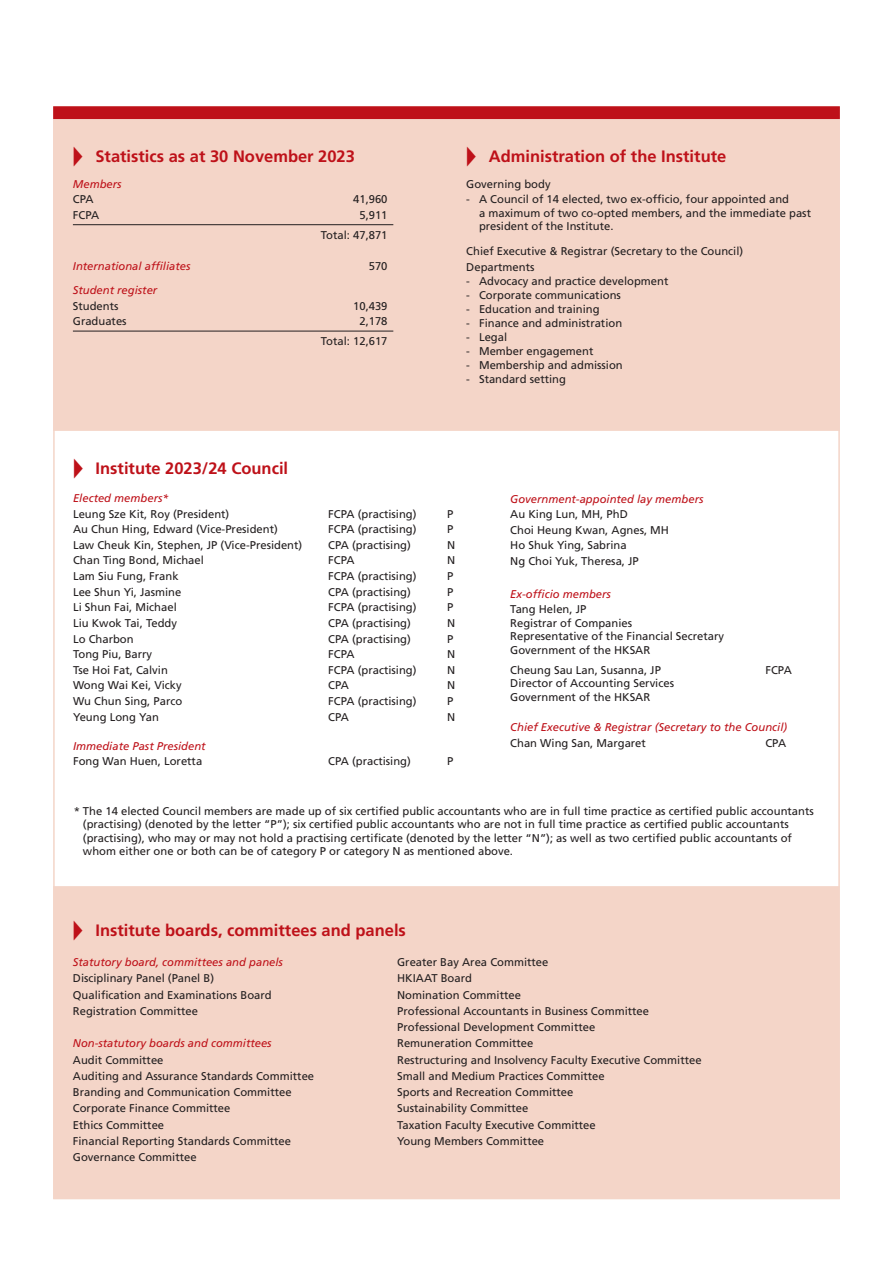
<style>
.page{position:relative;width:893px;height:1263px;background:#fff}
.page>*{position:absolute;margin:0;border:0;box-sizing:border-box;transform-origin:0 0}
.t1{font:700 16.5px "Frutiger";color:#be1119}
.t2{font:11.25px/16.2px "Frutiger";color:#231f20}
.t3{font:italic 11.25px "Frutiger";color:#be1119}
</style>
<div class="page">
<div style="left:54px;top:887px;width:785px;height:311px;background:#f4d5c8"></div>
<div style="left:53px;top:886px;width:787px;height:313px;border:2px solid #f4d5c8"></div>
<div style="left:53px;top:119px;width:787px;height:312px;background:#f4d5c8"></div>
<div style="left:53px;top:106px;width:787px;height:13px;background:#be1119;border:2px solid #be1119"></div>
<hr style="left:73px;top:331px;width:320px;height:1px;background:#231f20">
<hr style="left:73px;top:224px;width:320px;height:1px;background:#231f20">
<h1 class="t1" style="left:73px;top:147px;width:284px">◆ Statistics as at 30 November 2023</h1>
<p class="t3" style="left:73px;top:177px;width:50px">Members</p>
<p class="t2" style="left:73px;top:191px;width:22px">CPA</p>
<p class="t2" style="left:353px;top:191px;width:36px">41,960</p>
<p class="t2" style="left:73px;top:207px;width:28px">FCPA</p>
<p class="t2" style="left:321px;top:205px;width:68px;line-height:20px;text-align:right">5,911<br>Total: 47,871</p>
<p class="t3" style="left:73px;top:260px;width:119px">International affiliates</p>
<p class="t2" style="left:369px;top:258px;width:20px">570</p>
<p class="t3" style="left:73px;top:284px;width:86px">Student register</p>
<p class="t2" style="left:73px;top:298px;width:47px">Students</p>
<p class="t2" style="left:353px;top:298px;width:36px">10,439</p>
<p class="t2" style="left:73px;top:313px;width:55px">Graduates</p>
<p class="t2" style="left:321px;top:312px;width:68px;line-height:20px;text-align:right">2,178<br>Total: 12,617</p>
<h1 class="t1" style="left:466px;top:147px;width:262px">◆ Administration of the Institute</h1>
<p class="t2" style="left:466px;top:176px;width:86px">Governing body</p>
<p class="t2" style="left:479px;top:193px;width:333px;line-height:13.5px;text-indent:-13px">- A Council of 14 elected, two ex-officio, four appointed and<br>a maximum of two co-opted members, and the immediate past president of the Institute.</p>
<p class="t2" style="left:466px;top:242px;width:278px;line-height:17px">Chief Executive &amp; Registrar (Secretary to the Council)<br>Departments</p>
<p class="t2" style="left:466px;top:273px;width:204px">- Advocacy and practice development</p>
<p class="t2" style="left:466px;top:287px;width:156px">- Corporate communications</p>
<p class="t2" style="left:466px;top:301px;width:135px">- Education and training</p>
<p class="t2" style="left:466px;top:315px;width:157px">- Finance and administration</p>
<p class="t2" style="left:466px;top:329px;width:42px">- Legal</p>
<p class="t2" style="left:466px;top:343px;width:129px">- Member engagement</p>
<p class="t2" style="left:466px;top:357px;width:158px">- Membership and admission</p>
<p class="t2" style="left:466px;top:371px;width:101px">- Standard setting</p>
<h1 class="t1" style="left:73px;top:459px;width:217px">◆ Institute 2023/24 Council</h1>
<p class="t3" style="left:73px;top:492px;width:97px">Elected members*</p>
<p class="t2" style="left:73px;top:506px;width:158px">Leung Sze Kit, Roy (President)</p>
<p class="t2" style="left:328px;top:506px;width:90px">FCPA (practising)</p>
<p class="t2" style="left:447px;top:506px;width:8px">P</p>
<p class="t2" style="left:73px;top:521px;width:206px">Au Chun Hing, Edward (Vice-President)</p>
<p class="t2" style="left:328px;top:521px;width:90px">FCPA (practising)</p>
<p class="t2" style="left:447px;top:521px;width:8px">P</p>
<p class="t2" style="left:73px;top:537px;width:231px">Law Cheuk Kin, Stephen, JP (Vice-President)</p>
<p class="t2" style="left:328px;top:537px;width:84px">CPA (practising)</p>
<p class="t2" style="left:447px;top:537px;width:10px">N</p>
<p class="t2" style="left:73px;top:552px;width:132px">Chan Ting Bond, Michael</p>
<p class="t2" style="left:328px;top:552px;width:28px">FCPA</p>
<p class="t2" style="left:447px;top:552px;width:10px">N</p>
<p class="t2" style="left:73px;top:568px;width:107px">Lam Siu Fung, Frank</p>
<p class="t2" style="left:328px;top:568px;width:90px">FCPA (practising)</p>
<p class="t2" style="left:447px;top:568px;width:8px">P</p>
<p class="t2" style="left:73px;top:584px;width:110px">Lee Shun Yi, Jasmine</p>
<p class="t2" style="left:328px;top:584px;width:84px">CPA (practising)</p>
<p class="t2" style="left:447px;top:584px;width:8px">P</p>
<p class="t2" style="left:73px;top:599px;width:105px">Li Shun Fai, Michael</p>
<p class="t2" style="left:328px;top:599px;width:90px">FCPA (practising)</p>
<p class="t2" style="left:447px;top:599px;width:8px">P</p>
<p class="t2" style="left:73px;top:615px;width:105px">Liu Kwok Tai, Teddy</p>
<p class="t2" style="left:328px;top:615px;width:84px">CPA (practising)</p>
<p class="t2" style="left:447px;top:615px;width:10px">N</p>
<p class="t2" style="left:73px;top:630px;width:62px">Lo Charbon</p>
<p class="t2" style="left:328px;top:630px;width:84px">CPA (practising)</p>
<p class="t2" style="left:447px;top:630px;width:8px">P</p>
<p class="t2" style="left:73px;top:646px;width:81px">Tong Piu, Barry</p>
<p class="t2" style="left:328px;top:646px;width:28px">FCPA</p>
<p class="t2" style="left:447px;top:646px;width:10px">N</p>
<p class="t2" style="left:73px;top:662px;width:96px">Tse Hoi Fat, Calvin</p>
<p class="t2" style="left:328px;top:662px;width:90px">FCPA (practising)</p>
<p class="t2" style="left:447px;top:662px;width:10px">N</p>
<p class="t2" style="left:73px;top:677px;width:110px">Wong Wai Kei, Vicky</p>
<p class="t2" style="left:328px;top:677px;width:22px">CPA</p>
<p class="t2" style="left:447px;top:677px;width:10px">N</p>
<p class="t2" style="left:73px;top:693px;width:111px">Wu Chun Sing, Parco</p>
<p class="t2" style="left:328px;top:693px;width:90px">FCPA (practising)</p>
<p class="t2" style="left:447px;top:693px;width:8px">P</p>
<p class="t2" style="left:73px;top:708px;width:87px">Yeung Long Yan</p>
<p class="t2" style="left:328px;top:708px;width:22px">CPA</p>
<p class="t2" style="left:447px;top:708px;width:10px">N</p>
<p class="t3" style="left:73px;top:739px;width:134px">Immediate Past President</p>
<p class="t2" style="left:73px;top:753px;width:131px">Fong Wan Huen, Loretta</p>
<p class="t2" style="left:328px;top:753px;width:84px">CPA (practising)</p>
<p class="t2" style="left:447px;top:753px;width:8px">P</p>
<p class="t3" style="left:510px;top:492px;width:195px">Government-appointed lay members</p>
<p class="t2" style="left:510px;top:506px;width:160px;line-height:15.6px">Au King Lun, MH, PhD<br>Choi Heung Kwan, Agnes, MH<br>Ho Shuk Ying, Sabrina<br>Ng Choi Yuk, Theresa, JP</p>
<p class="t3" style="left:510px;top:587px;width:102px">Ex-officio members</p>
<p class="t2" style="left:510px;top:603px;width:215px;line-height:13.5px">Tang Helen, JP<br>Registrar of Companies<br>Representative of the Financial Secretary<br>Government of the HKSAR</p>
<p class="t2" style="left:510px;top:662px;width:152px">Cheung Sau Lan, Susanna, JP</p>
<p class="t2" style="left:765px;top:662px;width:28px">FCPA</p>
<p class="t2" style="left:510px;top:676px;width:165px;line-height:13.5px">Director of Accounting Services<br>Government of the HKSAR</p>
<p class="t3" style="left:510px;top:721px;width:278px">Chief Executive &amp; Registrar (Secretary to the Council)</p>
<p class="t2" style="left:510px;top:735px;width:137px">Chan Wing San, Margaret</p>
<p class="t2" style="left:765px;top:735px;width:22px">CPA</p>
<p class="t2" style="left:83px;top:804px;width:732px;line-height:13.5px;text-indent:-9px">* The 14 elected Council members are made up of six certified public accountants who are in full time practice as certified public accountants (practising) (denoted by the letter “P”); six certified public accountants who are not in full time practice as certified public accountants (practising), who may or may not hold a practising certificate (denoted by the letter “N”); as well as two certified public accountants of whom either one or both can be of category P or category N as mentioned above.</p>
<h1 class="t1" style="left:73px;top:921px;width:335px">◆ Institute boards, committees and panels</h1>
<p class="t3" style="left:73px;top:956px;width:212px">Statutory board, committees and panels</p>
<p class="t2" style="left:73px;top:970px;width:200px">Disciplinary Panel (Panel B)<br>Qualification and Examinations Board<br>Registration Committee</p>
<p class="t3" style="left:73px;top:1037px;width:200px">Non-statutory boards and committees</p>
<p class="t2" style="left:73px;top:1051px;width:243px">Audit Committee<br>Auditing and Assurance Standards Committee<br>Branding and Communication Committee<br>Corporate Finance Committee<br>Ethics Committee<br>Financial Reporting Standards Committee<br>Governance Committee</p>
<p class="t2" style="left:397px;top:954px;width:306px">Greater Bay Area Committee<br>HKIAAT Board<br>Nomination Committee<br>Professional Accountants in Business Committee Professional Development Committee<br>Remuneration Committee<br>Restructuring and Insolvency Faculty Executive Committee Small and Medium Practices Committee<br>Sports and Recreation Committee<br>Sustainability Committee<br>Taxation Faculty Executive Committee<br>Young Members Committee</p>
</div>
